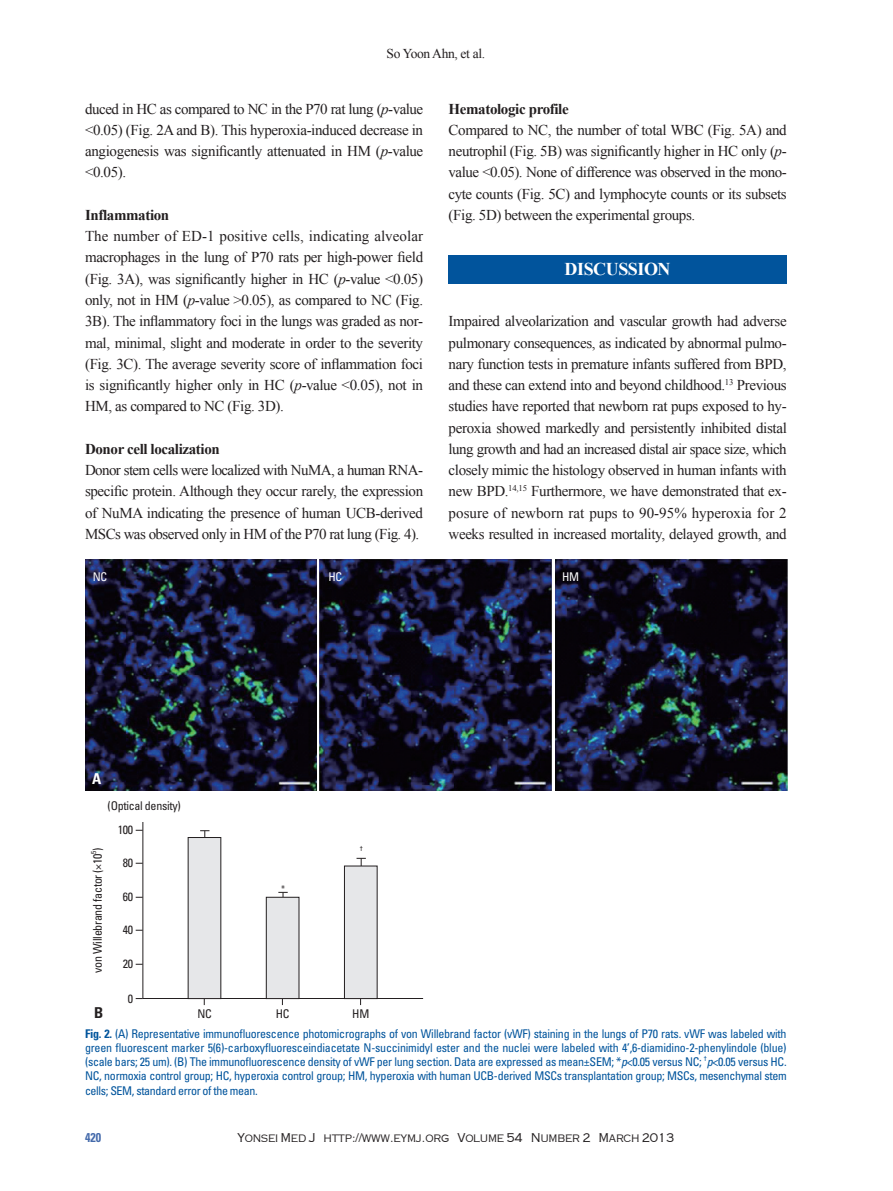
<style>
.page{position:relative;width:893px;height:1191px;background:#fff}
.page>*{position:absolute;margin:0;border:0;box-sizing:border-box;transform-origin:0 0}
.t1{font:700 18px "Times New Roman";letter-spacing:-.025em;color:#fff}
.본문_YMJ{font:15px/21.3px "Times New Roman";letter-spacing:-.025em;color:#231f20;text-align:justify}
.작은소재_YMJ{font:700 15px "Times New Roman";letter-spacing:-.025em;color:#231f20}
.t2{font:700 condensed 15px "Univers LT Std";color:#231f20}
.t3{font:700 condensed 15px "Univers LT Std";color:#fff}
.t4{font:13.5px "Times New Roman";letter-spacing:-.025em;color:#231f20}
.t5{font:700 condensed 12.75px "Univers LT Std";color:#446aab;scale:.95 1}
.사진설명_YMJ{font:condensed 12px/14.2px "Univers LT Std";letter-spacing:-.025em;color:#01549c;text-align:justify}
.그림안_글{font:condensed 12px "Univers LT Std";letter-spacing:-.025em;color:#231f20}
.t6{font:300 12px "Metalcut";letter-spacing:-.025em;color:#231f20}
.그림안_글-2{font:condensed 12px "Univers LT Std";color:#fff}
.그림안_글-3{font:condensed 9px "Univers LT Std";color:#231f20}
.사진설명_YMJ-2{font:condensed 7.05px "Univers LT Std";color:#01549c}
.그림안_글-4{font:condensed 7.05px "Univers LT Std";color:#231f20}
.사진설명_YMJ-3{font:condensed 7.05px "Univers LT Std";color:#231f20}
.s1{font-style:italic}
.s2{font-weight:700}
</style>
<div class="page">
<div style="left:449px;top:255px;width:338px;height:29px;background:#01549c"></div>
<svg style="left:142px;top:822px;width:281px;height:177px"></svg>
<div style="left:188px;top:837px;width:33px;height:161px;background:#e6e7e9"></div>
<div style="left:266px;top:897px;width:33px;height:101px;background:#e6e7e9"></div>
<div style="left:266px;top:897px;width:33px;height:101px;border:1px solid #231f20"></div>
<div style="left:344px;top:866px;width:33px;height:132px;background:#e6e7e9"></div>
<div style="left:344px;top:866px;width:33px;height:132px;border:1px solid #231f20"></div>
<img style="left:85px;top:560px;width:231px;height:231px">
<img style="left:320px;top:560px;width:232px;height:231px">
<img style="left:555px;top:560px;width:232px;height:231px">
<p class="t4" style="left:387px;top:44px;width:100px">So Yoon Ahn, et al.</p>
<p class="본문_YMJ" style="left:85px;top:98px;width:340px">duced in HC as compared to NC in the P70 rat lung (<span class="s1">p</span>-value &lt;0.05) (Fig. 2A and B). This hyperoxia-induced decrease in angiogenesis was significantly attenuated in HM (<span class="s1">p</span>-value &lt;0.05).</p>
<p class="작은소재_YMJ" style="left:85px;top:204px;width:86px">Inflammation</p>
<p class="본문_YMJ" style="left:85px;top:225px;width:340px">The number of ED-1 positive cells, indicating alveolar macrophages in the lung of P70 rats per high-power field (Fig. 3A), was significantly higher in HC (<span class="s1">p</span>-value &lt;0.05) only, not in HM (<span class="s1">p</span>-value &gt;0.05), as compared to NC (Fig.<br>3B). The inflammatory foci in the lungs was graded as nor&shy;mal, minimal, slight and moderate in order to the severity (Fig. 3C). The average severity score of inflammation foci is significantly higher only in HC (<span class="s1">p</span>-value &lt;0.05), not in HM, as compared to NC (Fig. 3D).</p>
<p class="작은소재_YMJ" style="left:85px;top:438px;width:136px">Donor cell localization</p>
<p class="본문_YMJ" style="left:85px;top:459px;width:340px">Donor stem cells were localized with NuMA, a human RNA&shy;specific protein. Although they occur rarely, the expression of NuMA indicating the presence of human UCB-derived MSCs was observed only in HM of the P70 rat lung (Fig. 4).</p>
<p class="작은소재_YMJ" style="left:449px;top:98px;width:122px">Hematologic profile</p>
<p class="본문_YMJ" style="left:449px;top:119px;width:340px">Compared to NC, the number of total WBC (Fig. 5A) and neutrophil (Fig. 5B) was significantly higher in HC only (<span class="s1">p&shy;</span>value &lt;0.05). None of difference was observed in the mono&shy;cyte counts (Fig. 5C) and lymphocyte counts or its subsets (Fig. 5D) between the experimental groups.</p>
<p class="t1" style="left:565px;top:257px;width:107px">DISCUSSION</p>
<p class="본문_YMJ" style="left:449px;top:310px;width:340px">Impaired alveolarization and vascular growth had adverse pulmonary consequences, as indicated by abnormal pulmo&shy;nary function tests in premature infants suffered from BPD, and these can extend into and beyond childhood.<sup>13</sup> Previous studies have reported that newborn rat pups exposed to hy&shy;peroxia showed markedly and persistently inhibited distal lung growth and had an increased distal air space size, which closely mimic the histology observed in human infants with new BPD.<sup>14,15</sup> Furthermore, we have demonstrated that ex&shy;posure of newborn rat pups to 90-95% hyperoxia for 2 weeks resulted in increased mortality, delayed growth, and</p>
<p class="그림안_글-2" style="left:93px;top:569px;width:16px">NC</p>
<p class="그림안_글-2" style="left:329px;top:569px;width:15px">HC</p>
<p class="그림안_글-2" style="left:562px;top:569px;width:19px">HM</p>
<p class="t3" style="left:92px;top:769px;width:11px">A</p>
<p class="그림안_글" style="left:108px;top:798px;width:75px">(Optical density)</p>
<p class="그림안_글" style="left:118px;top:822px;width:17px">100</p>
<p class="그림안_글" style="left:90px;top:972px;width:127px;rotate:-90deg">von Willebrand factor (×10 )</p>
<p class="그림안_글-4" style="left:89px;top:854px;width:5px;rotate:-90deg">5</p>
<p class="그림안_글" style="left:123px;top:855px;width:12px">80</p>
<p class="그림안_글" style="left:123px;top:889px;width:12px">60</p>
<p class="그림안_글" style="left:123px;top:922px;width:12px">40</p>
<p class="그림안_글" style="left:123px;top:956px;width:12px">20</p>
<p class="그림안_글-3" style="left:281px;top:882px;width:5px">*</p>
<p class="사진설명_YMJ-3" style="left:360px;top:844px;width:5px">†</p>
<p class="그림안_글" style="left:128px;top:990px;width:7px">0</p>
<p class="t2" style="left:94px;top:1003px;width:11px">B</p>
<p class="그림안_글" style="left:197px;top:1006px;width:16px">NC</p>
<p class="그림안_글" style="left:276px;top:1006px;width:15px">HC</p>
<p class="그림안_글" style="left:352px;top:1006px;width:19px">HM</p>
<p class="사진설명_YMJ" style="left:85px;top:1026px;width:703px"><span class="s2">Fig. 2.</span> (A) Representative immunofluorescence photomicrographs of von Willebrand factor (vWF) staining in the lungs of P70 rats. vWF was labeled with green fluorescent marker 5(6)-carboxyfluoresceindiacetate N-succinimidyl ester and the nuclei were labeled with 4’,6-diamidino-2-phenylindole (blue) (scale bars; 25 um). (B) The immunofluorescence density of vWF per lung section. Data are expressed as mean±SEM; *<span class="s1">p</span>&lt;0.05 versus NC; <span class="s1">p</span>&lt;0.05 versus HC.</p>
<p class="사진설명_YMJ-2" style="left:704px;top:1053px;width:5px">†</p>
<p class="사진설명_YMJ" style="left:85px;top:1069px;width:703px">NC, normoxia control group; HC, hyperoxia control group; HM, hyperoxia with human UCB-derived MSCs transplantation group; MSCs, mesenchymal stem cells; SEM, standard error of the mean.</p>
<p class="t5" style="left:85px;top:1129px;width:18px">420</p>
<p class="t6" style="left:237px;top:1130px;width:439px">Yonsei Med J http://www.eymj.org Volume 54 Number 2 March 2013</p>
</div>
